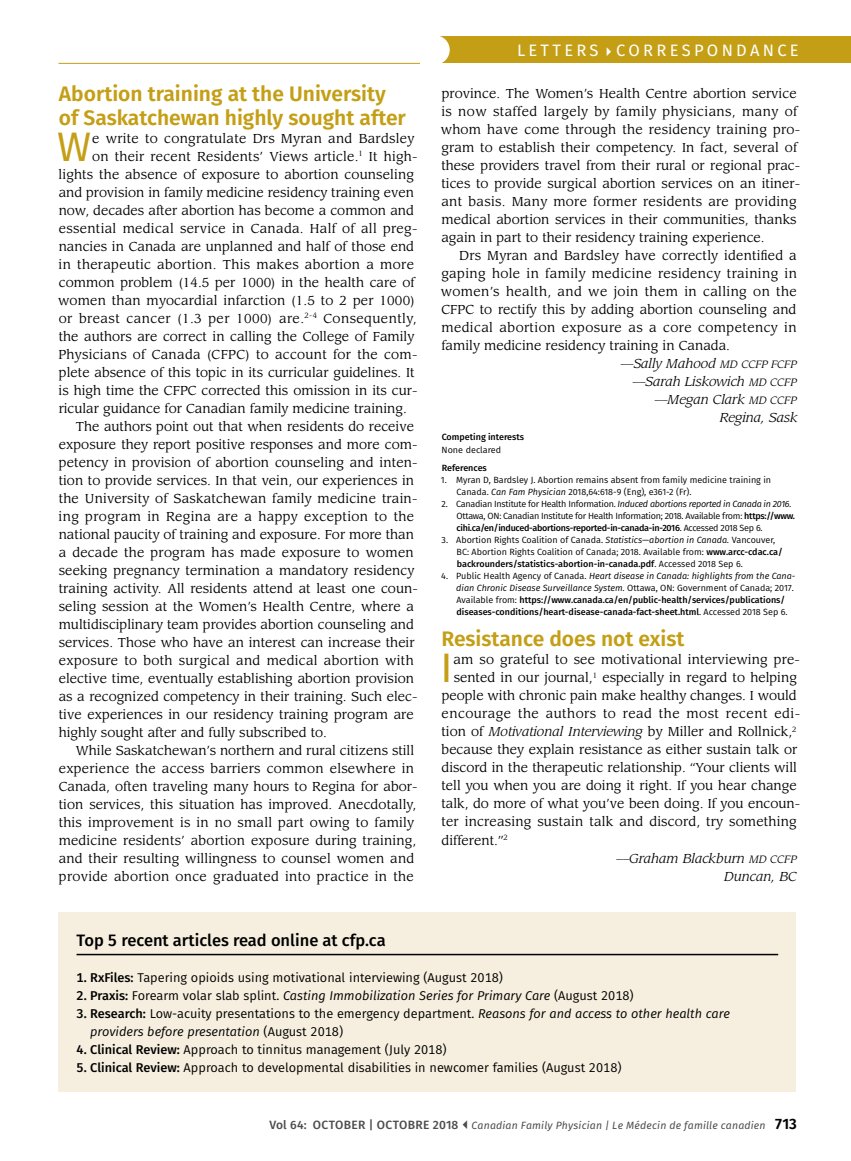
<style>
.page{position:relative;width:851px;height:1161px;background:#fff}
.page>*{position:absolute;margin:0;border:0;box-sizing:border-box;transform-origin:0 0}
.t1{font:41.1px "Fira Sans";color:#c49f16}
.t2{font:600 21px/24px "Fira Sans";color:#c49f16}
.t3{font:500 16.5px "Fira Sans";color:#000}
.t4{font:16.5px "Fira Sans";letter-spacing:.2em;color:#fff}
.t5{font:12.75px/18px "Leawood Std";color:#000}
.t6{font:italic 12.75px/18px "Fira Sans";color:#000}
.t7{font:12.75px "Fira Sans";color:#000}
.t8{font:italic 12.75px/18px "Leawood Std";color:#000;text-align:right}
.t9{font:12.75px "Leawood Std";letter-spacing:.025em;color:#000}
.t10{font:12.75px "Leawood Std";letter-spacing:.02em;color:#000}
.t11{font:12.75px "Leawood Std";letter-spacing:.03em;color:#000}
.t12{font:12.75px "Leawood Std";letter-spacing:.035em;color:#000}
.t13{font:italic 10.5px "Fira Sans";letter-spacing:.015em;color:#4d4d4f}
.t14{font:9px/12px "Fira Sans";color:#000}
.t15{font:500 9px/12px "Fira Sans";color:#000}
.t16{font:9px/12px "Fira Sans";letter-spacing:-.03em;color:#000}
.s1{font-size:10.5px}
.s2{font-style:italic}
.s3{font-weight:500}
.s4{font-weight:400}
.s5{font-weight:400;font-style:italic}
.s6{font-weight:500;font-style:normal}
.s7{font-style:normal}
.s8{font-weight:500;font-style:normal;font-size:12px}
.s9{font-weight:600;font-style:normal;font-size:15px;color:#000}
</style>
<div class="page">
<div style="left:440px;top:36px;width:410px;height:27px;background:#c49f16"></div>
<div style="left:420px;top:35px;width:29px;height:29px;background:#fff;border-radius:50%"></div>
<hr style="left:58px;top:63px;width:362px;height:1px;background:#c49f16">
<div style="left:58px;top:913px;width:738px;height:179px;background:#f6efdf"></div>
<hr style="left:76px;top:954px;width:702px;height:1px;background:#000">
<h1 class="t2" style="left:59px;top:80px;width:348px">Abortion training at the University of Saskatchewan highly sought after</h1>
<p class="t1" style="left:57px;top:115px;width:35px">W</p>
<p class="t10" style="left:92px;top:130px;width:323px">e write to congratulate Drs Myran and Bardsley</p>
<p class="t5" style="left:92px;top:147px;width:327px">on their recent Residents’ Views article.<sup>1</sup> It high-</p>
<p class="t5" style="left:59px;top:165px;width:357px">lights the absence of exposure to abortion counseling</p>
<p class="t5" style="left:59px;top:183px;width:357px">and provision in family medicine residency training even</p>
<p class="t5" style="left:59px;top:201px;width:357px">now, decades after abortion has become a common and</p>
<p class="t9" style="left:59px;top:221px;width:360px">essential medical service in Canada. Half of all preg-</p>
<p class="t5" style="left:59px;top:237px;width:357px">nancies in Canada are unplanned and half of those end</p>
<p class="t9" style="left:59px;top:257px;width:357px">in therapeutic abortion. This makes abortion a more</p>
<p class="t5" style="left:59px;top:273px;width:358px">common problem (14.5 per 1000) in the health care of</p>
<p class="t5" style="left:58px;top:291px;width:358px">women than myocardial infarction (1.5 to 2 per 1000)</p>
<p class="t11" style="left:59px;top:311px;width:359px">or breast cancer (1.3 per 1000) are.<sup>2-4</sup> Consequently,</p>
<p class="t5" style="left:59px;top:327px;width:357px">the authors are correct in calling the College of Family</p>
<p class="t10" style="left:59px;top:347px;width:360px">Physicians of Canada (CFPC) to account for the com-</p>
<p class="t5" style="left:59px;top:363px;width:357px">plete absence of this topic in its curricular guidelines. It</p>
<p class="t5" style="left:59px;top:381px;width:360px">is high time the CFPC corrected this omission in its cur-</p>
<p class="t5" style="left:59px;top:399px;width:349px">ricular guidance for Canadian family medicine training.</p>
<p class="t5" style="left:59px;top:417px;width:360px;text-indent:17px">The authors point out that when residents do receive exposure they report positive responses and more com&shy;petency in provision of abortion counseling and inten&shy;tion to provide services. In that vein, our experiences in the University of Saskatchewan family medicine train&shy;ing program in Regina are a happy exception to the national paucity of training and exposure. For more than a decade the program has made exposure to women seeking pregnancy termination a mandatory residency training activity. All residents attend at least one coun&shy;seling session at the Women’s Health Centre, where a multidisciplinary team provides abortion counseling and services. Those who have an interest can increase their exposure to both surgical and medical abortion with elective time, eventually establishing abortion provision as a recognized competency in their training. Such elec&shy;tive experiences in our residency training program are highly sought after and fully subscribed to.</p>
<p class="t5" style="left:59px;top:741px;width:360px;text-indent:17px">While Saskatchewan’s northern and rural citizens still experience the access barriers common elsewhere in Canada, often traveling many hours to Regina for abor&shy;tion services, this situation has improved. Anecdotally, this improvement is in no small part owing to family medicine residents’ abortion exposure during training, and their resulting willingness to counsel women and provide abortion once graduated into practice in the</p>
<h2 class="t3" style="left:76px;top:927px;width:310px">Top 5 recent articles read online at cfp.ca</h2>
<p class="t4" style="left:517px;top:38px;width:283px">LETTERS CORRESPONDANCE</p>
<p class="t5" style="left:441px;top:84px;width:361px">province. The Women’s Health Centre abortion service is now staffed largely by family physicians, many of whom have come through the residency training pro&shy;gram to establish their competency. In fact, several of these providers travel from their rural or regional prac&shy;tices to provide surgical abortion services on an itiner&shy;ant basis. Many more former residents are providing medical abortion services in their communities, thanks again in part to their residency training experience.</p>
<p class="t5" style="left:441px;top:247px;width:357px;text-align:justify;text-indent:18px">Drs Myran and Bardsley have correctly identifed a gaping hole in family medicine residency training in women’s health, and we join them in calling on the CFPC to rectify this by adding abortion counseling and medical abortion exposure as a core competency in family medicine residency training in Canada.</p>
<p class="t8" style="left:621px;top:355px;width:178px">—Sally Mahood <span class="s1">MD CCFP FCFP </span>—Sarah Liskowich <span class="s1">MD CCFP </span>—Megan Clark <span class="s1">MD CCFP<br></span>Regina, Sask</p>
<p class="t15" style="left:441px;top:431px;width:84px">Competing interests</p>
<p class="t14" style="left:441px;top:443px;width:61px">None declared</p>
<p class="t15" style="left:442px;top:461px;width:47px">References</p>
<p class="t14" style="left:456px;top:473px;width:316px;text-indent:-16px">1. Myran D, Bardsley J. Abortion remains absent from family medicine training in<br>Canada. <span class="s2">Can Fam Physician</span> 2018,64:618-9 (Eng), e361-2 (Fr).</p>
<p class="t16" style="left:456px;top:497px;width:340px;text-indent:-15px">2. Canadian Institute for Health Information. <span class="s2">Induced abortions reported in Canada in 2016.<br></span>Ottawa, ON: Canadian Institute for Health Information; 2018. Available from: <span class="s3">https://www. cihi.ca/en/induced-abortions-reported-in-canada-in-2016</span>. Accessed 2018 Sep 6.</p>
<p class="t14" style="left:456px;top:534px;width:328px;text-indent:-15px">3. Abortion Rights Coalition of Canada. <span class="s2">Statistics—abortion in Canada.</span> Vancouver,<br>BC: Abortion Rights Coalition of Canada; 2018. Available from: <span class="s3">www.arcc-cdac.ca/ backrounders/statistics-abortion-in-canada.pdf</span>. Accessed 2018 Sep 6.</p>
<p class="t15" style="left:456px;top:569px;width:340px;text-indent:-15px"><span class="s4">4. Public Health Agency of Canada.</span> <span class="s5">Heart disease in Canada: highlights from the Cana&shy;dian Chronic Disease Surveillance System.</span> <span class="s4">Ottawa, ON: Government of Canada; 2017.<br>Available from:</span> https://www.canada.ca/en/public-health/services/publications/ diseases-conditions/heart-disease-canada-fact-sheet.html<span class="s4">. Accessed 2018 Sep 6.</span></p>
<h1 class="t2" style="left:441px;top:625px;width:244px">Resistance does not exist</h1>
<p class="t1" style="left:440px;top:637px;width:14px">I</p>
<p class="t5" style="left:453px;top:651px;width:348px">am so grateful to see motivational interviewing pre-</p>
<p class="t5" style="left:453px;top:669px;width:345px">sented in our journal,<sup>1</sup> especially in regard to helping</p>
<p class="t5" style="left:441px;top:687px;width:356px">people with chronic pain make healthy changes. I would</p>
<p class="t12" style="left:441px;top:706px;width:360px">encourage the authors to read the most recent edi-</p>
<p class="t5" style="left:441px;top:723px;width:357px">tion of <span class="s2">Motivational Interviewing</span> by Miller and Rollnick,<sup>2</sup></p>
<p class="t5" style="left:441px;top:741px;width:357px">because they explain resistance as either sustain talk or</p>
<p class="t5" style="left:441px;top:759px;width:357px">discord in the therapeutic relationship. “Your clients will</p>
<p class="t5" style="left:441px;top:777px;width:357px">tell you when you are doing it right. If you hear change</p>
<p class="t5" style="left:441px;top:795px;width:360px">talk, do more of what you’ve been doing. If you encoun-</p>
<p class="t5" style="left:441px;top:813px;width:357px">ter increasing sustain talk and discord, try something</p>
<p class="t5" style="left:441px;top:831px;width:68px">different.”<sup>2</sup></p>
<p class="t8" style="left:616px;top:849px;width:182px">—Graham Blackburn <span class="s1">MD CCFP<br></span>Duncan, BC</p>
<p class="t7" style="left:77px;top:968px;width:428px"><span class="s3">1. RxFiles:</span> Tapering opioids using motivational interviewing (August 2018)</p>
<p class="t6" style="left:77px;top:987px;width:558px"><span class="s6">2. Praxis:</span> <span class="s7">Forearm volar slab splint.</span> Casting Immobilization Series for Primary Care <span class="s7">(August 2018)</span></p>
<p class="t6" style="left:90px;top:1005px;width:641px;text-indent:-14px"><span class="s6">3. Research:</span> <span class="s7">Low-acuity presentations to the emergency department.</span> Reasons for and access to other health care providers before presentation <span class="s7">(August 2018)</span></p>
<p class="t7" style="left:77px;top:1040px;width:371px"><span class="s3">4. Clinical Review:</span> Approach to tinnitus management (July 2018)</p>
<p class="t7" style="left:77px;top:1058px;width:546px"><span class="s3">5. Clinical Review:</span> Approach to developmental disabilities in newcomer families (August 2018)</p>
<p class="t13" style="left:269px;top:1117px;width:529px"><span class="s8">Vol 64: OCTOBER | OCTOBRE 2018</span> Canadian Family Physician | Le Médecin de famille canadien <span class="s9">713</span></p>
</div>
